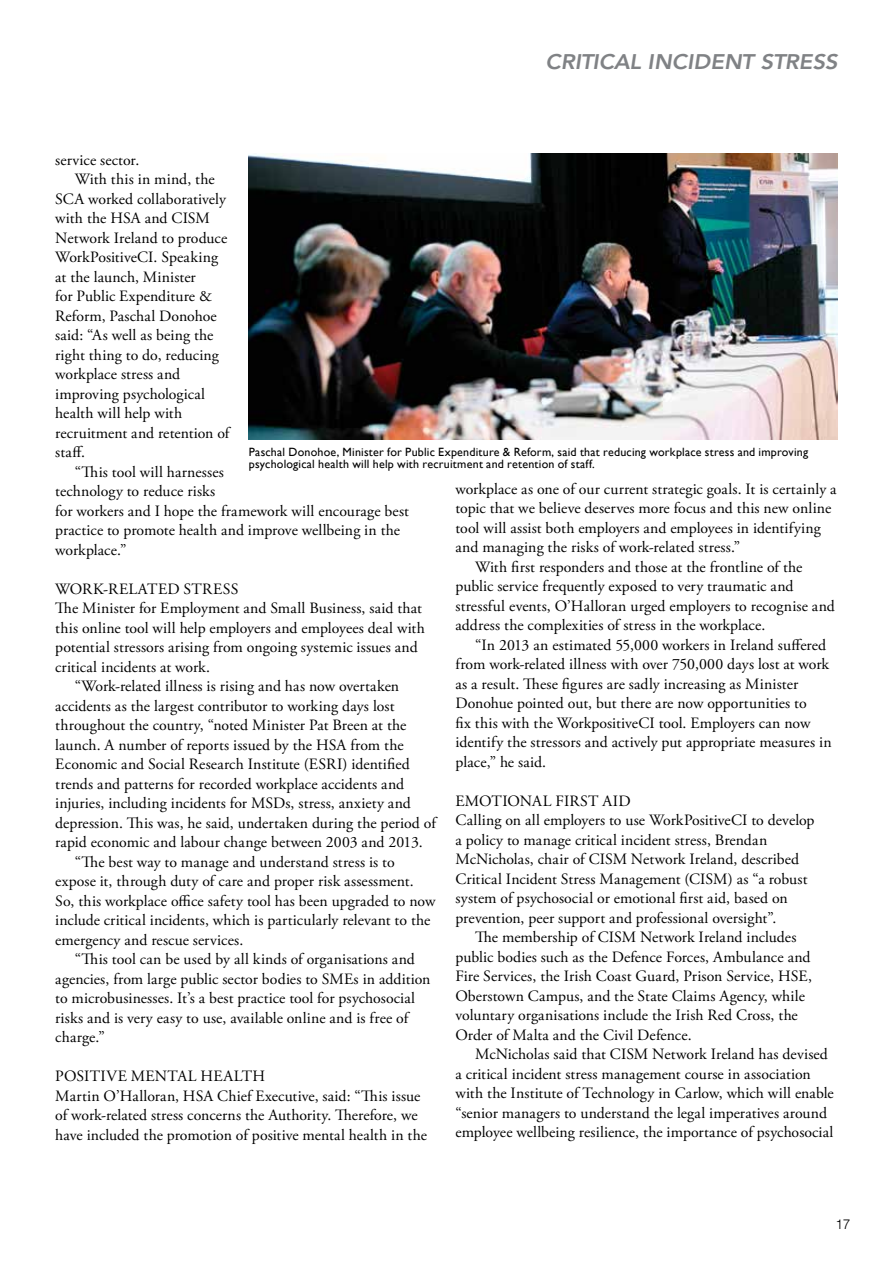
<style>
.page{position:relative;width:893px;height:1263px;background:#fff}
.page>*{position:absolute;margin:0;border:0;box-sizing:border-box;transform-origin:0 0}
.t1{font:italic 800 21px "Avenir";letter-spacing:-.005em;color:#808285;scale:1.06 1}
.t2{font:15.75px/19.5px "Adobe Garamond Pro";letter-spacing:.005em;color:#000}
.t3{font:300 13.5px "Helvetica";color:#000}
.t4{font:12px/12px "Gill Sans";letter-spacing:.015em;color:#000}
</style>
<div class="page">
<img style="left:249px;top:153px;width:589px;height:287px">
<h1 class="t1" style="left:545px;top:49px;width:277px">CRITICAL INCIDENT STRESS</h1>
<p class="t2" style="left:55px;top:150px;width:86px">service sector.</p>
<p class="t2" style="left:75px;top:170px;width:141px">With this in mind, the</p>
<p class="t2" style="left:55px;top:189px;width:172px">SCA worked collaboratively</p>
<p class="t2" style="left:55px;top:209px;width:156px">with the HSA and CISM</p>
<p class="t2" style="left:55px;top:228px;width:174px">Network Ireland to produce</p>
<p class="t2" style="left:55px;top:248px;width:164px">WorkPositiveCI. Speaking</p>
<p class="t2" style="left:55px;top:267px;width:142px">at the launch, Minister</p>
<p class="t2" style="left:55px;top:287px;width:158px">for Public Expenditure &amp;</p>
<p class="t2" style="left:55px;top:306px;width:163px">Reform, Paschal Donohoe</p>
<p class="t2" style="left:55px;top:326px;width:160px">said: “As well as being the</p>
<p class="t2" style="left:55px;top:345px;width:165px">right thing to do, reducing</p>
<p class="t2" style="left:55px;top:365px;width:126px">workplace stress and</p>
<p class="t2" style="left:55px;top:384px;width:151px">improving psychological</p>
<p class="t2" style="left:55px;top:404px;width:128px">health will help with</p>
<p class="t2" style="left:55px;top:423px;width:176px">recruitment and retention of</p>
<p class="t2" style="left:55px;top:443px;width:31px">staff.</p>
<p class="t2" style="left:75px;top:462px;width:151px">“This tool will harnesses</p>
<p class="t2" style="left:55px;top:482px;width:162px">technology to reduce risks</p>
<p class="t2" style="left:55px;top:501px;width:355px">for workers and I hope the framework will encourage best</p>
<p class="t2" style="left:55px;top:521px;width:346px">practice to promote health and improve wellbeing in the</p>
<p class="t2" style="left:55px;top:540px;width:73px">workplace.”</p>
<p class="t2" style="left:55px;top:579px;width:185px">WORK-RELATED STRESS</p>
<p class="t2" style="left:55px;top:599px;width:368px">The Minister for Employment and Small Business, said that</p>
<p class="t2" style="left:55px;top:618px;width:371px">this online tool will help employers and employees deal with</p>
<p class="t2" style="left:55px;top:638px;width:364px">potential stressors arising from ongoing systemic issues and</p>
<p class="t2" style="left:55px;top:657px;width:156px">critical incidents at work.</p>
<p class="t2" style="left:75px;top:677px;width:326px">“Work-related illness is rising and has now overtaken</p>
<p class="t2" style="left:55px;top:696px;width:341px">accidents as the largest contributor to working days lost</p>
<p class="t2" style="left:55px;top:716px;width:353px">throughout the country, “noted Minister Pat Breen at the</p>
<p class="t2" style="left:55px;top:735px;width:350px">launch. A number of reports issued by the HSA from the</p>
<p class="t2" style="left:55px;top:755px;width:356px">Economic and Social Research Institute (ESRI) identified</p>
<p class="t2" style="left:55px;top:774px;width:350px">trends and patterns for recorded workplace accidents and</p>
<p class="t2" style="left:55px;top:794px;width:357px">injuries, including incidents for MSDs, stress, anxiety and</p>
<p class="t2" style="left:55px;top:813px;width:382px">depression. This was, he said, undertaken during the period of</p>
<p class="t2" style="left:55px;top:833px;width:369px">rapid economic and labour change between 2003 and 2013.</p>
<p class="t2" style="left:75px;top:852px;width:321px">“The best way to manage and understand stress is to</p>
<p class="t2" style="left:55px;top:872px;width:360px">expose it, through duty of care and proper risk assessment.</p>
<p class="t2" style="left:55px;top:891px;width:382px">So, this workplace office safety tool has been upgraded to now</p>
<p class="t2" style="left:55px;top:911px;width:377px">include critical incidents, which is particularly relevant to the</p>
<p class="t2" style="left:55px;top:930px;width:189px">emergency and rescue services.</p>
<p class="t2" style="left:75px;top:950px;width:341px">“This tool can be used by all kinds of organisations and</p>
<p class="t2" style="left:55px;top:969px;width:377px">agencies, from large public sector bodies to SMEs in addition</p>
<p class="t2" style="left:55px;top:989px;width:361px">to microbusinesses. It’s a best practice tool for psychosocial</p>
<p class="t2" style="left:55px;top:1008px;width:354px">risks and is very easy to use, available online and is free of</p>
<p class="t2" style="left:55px;top:1028px;width:51px">charge.”</p>
<p class="t2" style="left:55px;top:1067px;width:373px">POSITIVE MENTAL HEALTH<br>Martin O’Halloran, HSA Chief Executive, said: “This issue of work-related stress concerns the Authority. Therefore, we have included the promotion of positive mental health in the</p>
<p class="t4" style="left:249px;top:446px;width:561px">Paschal Donohoe, Minister for Public Expenditure &amp; Reform, said that reducing workplace stress and improving psychological health will help with recruitment and retention of staff.</p>
<p class="t2" style="left:455px;top:479px;width:383px">workplace as one of our current strategic goals. It is certainly a</p>
<p class="t2" style="left:455px;top:499px;width:377px">topic that we believe deserves more focus and this new online</p>
<p class="t2" style="left:455px;top:518px;width:367px">tool will assist both employers and employees in identifying</p>
<p class="t2" style="left:455px;top:538px;width:286px">and managing the risks of work-related stress.”</p>
<p class="t2" style="left:475px;top:557px;width:329px">With first responders and those at the frontline of the</p>
<p class="t2" style="left:455px;top:577px;width:339px">public service frequently exposed to very traumatic and</p>
<p class="t2" style="left:455px;top:596px;width:381px">stressful events, O’Halloran urged employers to recognise and</p>
<p class="t2" style="left:455px;top:616px;width:311px">address the complexities of stress in the workplace.</p>
<p class="t2" style="left:475px;top:635px;width:352px">“In 2013 an estimated 55,000 workers in Ireland suffered</p>
<p class="t2" style="left:455px;top:655px;width:375px">from work-related illness with over 750,000 days lost at work</p>
<p class="t2" style="left:455px;top:674px;width:344px">as a result. These figures are sadly increasing as Minister</p>
<p class="t2" style="left:455px;top:694px;width:353px">Donohue pointed out, but there are now opportunities to</p>
<p class="t2" style="left:455px;top:713px;width:356px">fix this with the WorkpositiveCI tool. Employers can now</p>
<p class="t2" style="left:455px;top:733px;width:378px">identify the stressors and actively put appropriate measures in</p>
<p class="t2" style="left:455px;top:752px;width:92px">place,” he said.</p>
<p class="t2" style="left:455px;top:791px;width:361px">EMOTIONAL FIRST AID<br>Calling on all employers to use WorkPositiveCI to develop a policy to manage critical incident stress, Brendan McNicholas, chair of CISM Network Ireland, described Critical Incident Stress Management (CISM) as “a robust system of psychosocial or emotional first aid, based on prevention, peer support and professional oversight”.</p>
<p class="t2" style="left:455px;top:928px;width:358px;text-indent:20px">The membership of CISM Network Ireland includes public bodies such as the Defence Forces, Ambulance and Fire Services, the Irish Coast Guard, Prison Service, HSE, Oberstown Campus, and the State Claims Agency, while voluntary organisations include the Irish Red Cross, the Order of Malta and the Civil Defence.</p>
<p class="t2" style="left:455px;top:1045px;width:380px;text-indent:20px">McNicholas said that CISM Network Ireland has devised a critical incident stress management course in association with the Institute of Technology in Carlow, which will enable “senior managers to understand the legal imperatives around employee wellbeing resilience, the importance of psychosocial</p>
<p class="t3" style="left:835px;top:1213px;width:17px">17</p>
</div>
